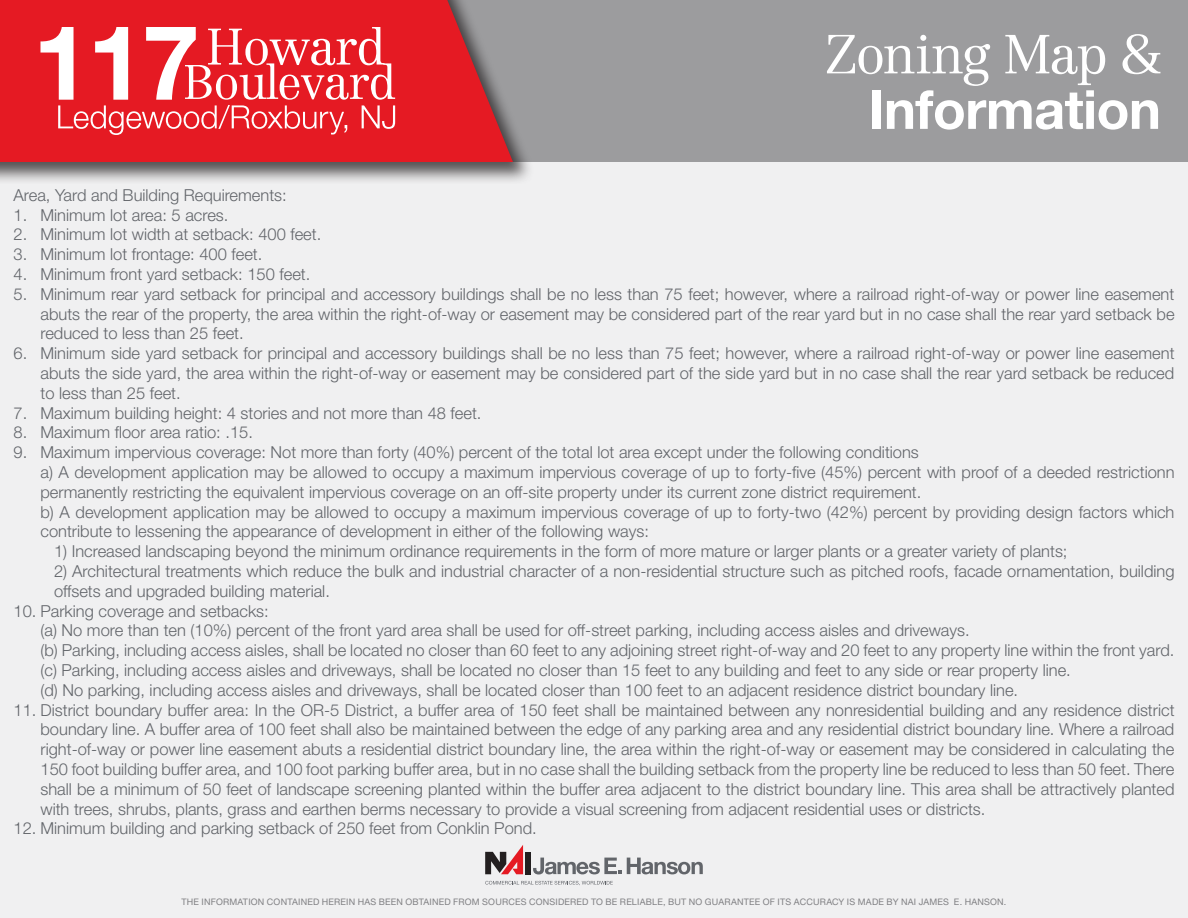
<style>
.page{position:relative;width:1188px;height:918px;background:#f0f0f1}
.page>*{position:absolute;margin:0;border:0;box-sizing:border-box;transform-origin:0 0}
.t1{font:700 54px/55.5px "Helvetica Neue LT Std";letter-spacing:-.01em;color:#fff;text-align:right}
.t2{font:300 16.5px/19.8px "Helvetica Neue LT Std";color:#62656a;text-align:justify}
.Property_Headings{font:9px "Helvetica Neue LT Std";letter-spacing:.02em;color:#808083}
.s1{font-family:"Centennial LT Std";font-weight:300}
</style>
<div class="page">
<div style="left:525px;top:852px;width:6px;height:22px;background:#231f20"></div>
<svg style="left:485px;top:845px;width:38px;height:29px"></svg>
<svg style="left:533px;top:858px;width:170px;height:17px"></svg>
<svg style="left:485px;top:881px;width:128px;height:4px"></svg>
<div style="left:0;top:0;width:1188px;height:162px;background:#9c9c9e"></div>
<div style="left:0;top:0;width:535px;height:185px;background:#231f20;opacity:.75"></div>
<svg style="left:0;top:0;width:513px;height:162px;fill:#e51a23"></svg>
<svg style="left:40px;top:27px;width:355px;height:108px"></svg>
<p class="t1" style="left:825px;top:25px;width:338px"><span class="s1">Zoning Map &amp;<br></span>Information</p>
<p class="t2" style="left:14px;top:185px;width:275px">Area, Yard and Building Requirements:</p>
<p class="t2" style="left:14px;top:204px;width:216px">1. Minimum lot area: 5 acres.</p>
<p class="t2" style="left:14px;top:224px;width:309px">2. Minimum lot width at setback: 400 feet.</p>
<p class="t2" style="left:14px;top:244px;width:250px">3. Minimum lot frontage: 400 feet.</p>
<p class="t2" style="left:14px;top:264px;width:298px">4. Minimum front yard setback: 150 feet.</p>
<p class="t2" style="left:40px;top:284px;width:1136px;text-indent:-27px">5. Minimum rear yard setback for principal and accessory buildings shall be no less than 75 feet; however, where a railroad right-of-way or power line easement abuts the rear of the property, the area within the right-of-way or easement may be considered part of the rear yard but in no case shall the rear yard setback be reduced to less than 25 feet.</p>
<p class="t2" style="left:40px;top:343px;width:1136px;text-indent:-27px">6. Minimum side yard setback for principal and accessory buildings shall be no less than 75 feet; however, where a railroad right-of-way or power line easement abuts the side yard, the area within the right-of-way or easement may be considered part of the side yard but in no case shall the rear yard setback be reduced to less than 25 feet.</p>
<p class="t2" style="left:14px;top:402px;width:469px">7. Maximum building height: 4 stories and not more than 48 feet.</p>
<p class="t2" style="left:14px;top:422px;width:241px">8. Maximum floor area ratio: .15.</p>
<p class="t2" style="left:14px;top:442px;width:907px">9. Maximum impervious coverage: Not more than forty (40%) percent of the total lot area except under the following conditions</p>
<p class="t2" style="left:40px;top:462px;width:1136px">a) A development application may be allowed to occupy a maximum impervious coverage of up to forty-five (45%) percent with proof of a deeded restrictionn permanently restricting the equivalent impervious coverage on an off-site property under its current zone district requirement.</p>
<p class="t2" style="left:40px;top:501px;width:1135px">b) A development application may be allowed to occupy a maximum impervious coverage of up to forty-two (42%) percent by providing design factors which contribute to lessening the appearance of development in either of the following ways:</p>
<p class="t2" style="left:54px;top:541px;width:1015px">1) Increased landscaping beyond the minimum ordinance requirements in the form of more mature or larger plants or a greater variety of plants;</p>
<p class="t2" style="left:54px;top:561px;width:1122px">2) Architectural treatments which reduce the bulk and industrial character of a non-residential structure such as pitched roofs, facade ornamentation, building offsets and upgraded building material.</p>
<p class="t2" style="left:14px;top:600px;width:257px">10. Parking coverage and setbacks:</p>
<p class="t2" style="left:40px;top:620px;width:931px">(a) No more than ten (10%) percent of the front yard area shall be used for off-street parking, including access aisles and driveways.</p>
<p class="t2" style="left:40px;top:640px;width:1135px">(b) Parking, including access aisles, shall be located no closer than 60 feet to any adjoining street right-of-way and 20 feet to any property line within the front yard.</p>
<p class="t2" style="left:40px;top:660px;width:1032px">(c) Parking, including access aisles and driveways, shall be located no closer than 15 feet to any building and feet to any side or rear property line.</p>
<p class="t2" style="left:40px;top:680px;width:979px">(d) No parking, including access aisles and driveways, shall be located closer than 100 feet to an adjacent residence district boundary line.</p>
<p class="t2" style="left:40px;top:699px;width:1136px;text-indent:-27px">11. District boundary buffer area: In the OR-5 District, a buffer area of 150 feet shall be maintained between any nonresidential building and any residence district boundary line. A buffer area of 100 feet shall also be maintained between the edge of any parking area and any residential district boundary line. Where a railroad right-of-way or power line easement abuts a residential district boundary line, the area within the right-of-way or easement may be considered in calculating the 150 foot building buffer area, and 100 foot parking buffer area, but in no case shall the building setback from the property line be reduced to less than 50 feet. There shall be a minimum of 50 feet of landscape screening planted within the buffer area adjacent to the district boundary line. This area shall be attractively planted with trees, shrubs, plants, grass and earthen berms necessary to provide a visual screening from adjacent residential uses or districts.</p>
<p class="t2" style="left:14px;top:818px;width:525px">12. Minimum building and parking setback of 250 feet from Conklin Pond.</p>
<p class="Property_Headings" style="left:182px;top:896px;width:826px">THE INFORMATION CONTAINED HEREIN HAS BEEN OBTAINED FROM SOURCES CONSIDERED TO BE RELIABLE, BUT NO GUARANTEE OF ITS ACCURACY IS MADE BY NAI JAMES E. HANSON.</p>
</div>
